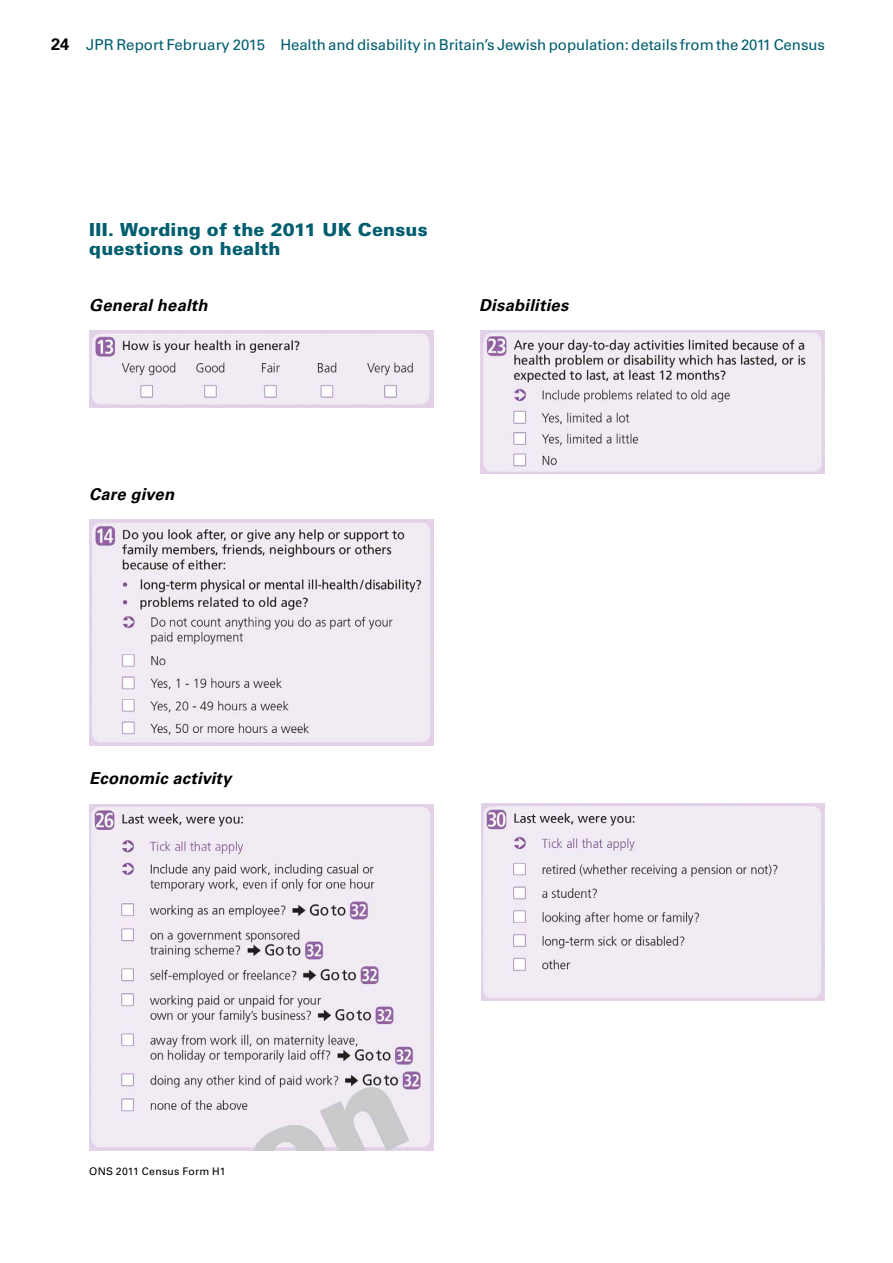
<style>
.page{position:relative;width:893px;height:1263px;background:#fff}
.page>*{position:absolute;margin:0;border:0;box-sizing:border-box;transform-origin:0 0}
.t1{font:900 18px/18.9px "Univers LT Std";letter-spacing:.005em;color:#005e6f}
.t2{font:italic 700 16.5px "Univers LT Std";letter-spacing:.015em;color:#000}
.t3{font:15px "Univers LT Std";letter-spacing:-.005em;color:#005e6f}
.t4{font:10.5px "Univers LT Std";letter-spacing:.02em;color:#000}
.s1{font-weight:700;font-size:16.5px;color:#000}
</style>
<div class="page">
<img style="left:90px;top:330px;width:343px;height:78px">
<img style="left:481px;top:330px;width:343px;height:143px">
<img style="left:90px;top:519px;width:343px;height:226px">
<img style="left:90px;top:805px;width:343px;height:345px">
<img style="left:481px;top:803px;width:344px;height:197px">
<p class="t3" style="left:51px;top:36px;width:775px"><span class="s1">24</span> JPR Report February 2015 Health and disability in Britain’s Jewish population: details from the 2011 Census</p>
<p class="t1" style="left:89px;top:220px;width:340px">III. Wording of the 2011 UK Census questions on health</p>
<p class="t2" style="left:89px;top:296px;width:120px">General health</p>
<p class="t2" style="left:479px;top:296px;width:91px">Disabilities</p>
<p class="t2" style="left:89px;top:485px;width:86px">Care given</p>
<p class="t2" style="left:89px;top:768px;width:143px">Economic activity</p>
<p class="t4" style="left:89px;top:1165px;width:138px">ONS 2011 Census Form H1</p>
</div>
